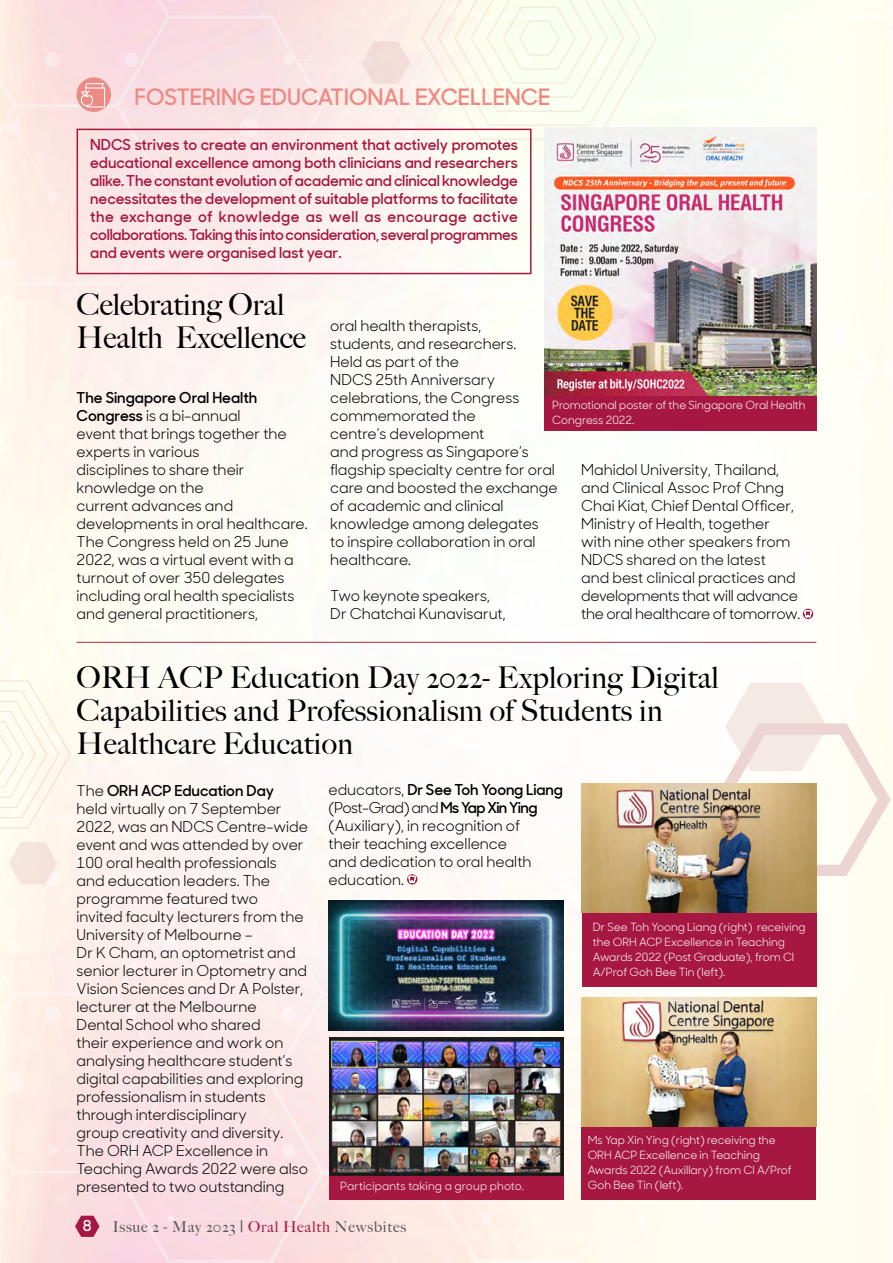
<style>
.page{position:relative;width:893px;height:1263px;background:#fff}
.page>*{position:absolute;margin:0;border:0;box-sizing:border-box;transform-origin:0 0}
.t1{font:500 30px/33px "Big Caslon";letter-spacing:.01em;color:#000}
.t2{font:600 22.5px "Sharp Sans Display No 1";color:#ec8a85}
.t3{font:15px/18px "Sharp Sans Display No 1";color:#000}
.t4{font:600 15px/18px "Sharp Sans Display No 1";letter-spacing:-.015em;color:#a61841;text-align:justify}
.t5{font:500 15px "Big Caslon";letter-spacing:.05em;color:#575756}
.t6{font:600 15px "Sharp Sans Display No 1";color:#fff}
.t7{font:11.25px/15px "Sharp Sans Display No 1";color:#fff}
.s1{font-weight:600}
.s2{color:#a61841}
</style>
<div class="page">
<img style="left:0;top:0;width:893px;height:1263px">
<svg style="left:75px;top:1216px;width:25px;height:21px"></svg>
<div style="left:329px;top:1175px;width:234px;height:24px;background:#a61841"></div>
<div style="left:544px;top:363px;width:272px;height:68px;background:#a61841"></div>
<svg style="left:77px;top:77px;width:34px;height:35px"></svg>
<svg style="left:81px;top:83px;width:24px;height:24px"></svg>
<hr style="left:77px;top:642px;width:739px;height:1px;background:#a82a43">
<img style="left:329px;top:1037px;width:234px;height:138px">
<svg style="left:714px;top:682px;width:176px;height:194px"></svg>
<img style="left:329px;top:901px;width:235px;height:129px">
<svg style="left:421px;top:0;width:237px;height:141px"></svg>
<svg style="left:0;top:679px;width:72px;height:150px"></svg>
<svg style="left:9px;top:842px;width:48px;height:42px;background:#f7e8df"></svg>
<svg style="left:361px;top:41px;width:49px;height:43px;background:#f4e1dc"></svg>
<div style="left:77px;top:129px;width:454px;height:145px;border:2px solid #a61841"></div>
<img style="left:544px;top:128px;width:272px;height:267px">
<div style="left:582px;top:908px;width:234px;height:79px;background:#a61841"></div>
<img style="left:582px;top:783px;width:234px;height:130px">
<svg style="left:803px;top:609px;width:10px;height:10px"></svg>
<svg style="left:804px;top:610px;width:8px;height:11px"></svg>
<svg style="left:407px;top:874px;width:10px;height:10px"></svg>
<svg style="left:408px;top:875px;width:8px;height:11px"></svg>
<div style="left:582px;top:1121px;width:234px;height:78px;background:#a61841"></div>
<img style="left:582px;top:997px;width:234px;height:129px">
<h2 class="t2" style="left:134px;top:79px;width:417px">FOSTERING EDUCATIONAL EXCELLENCE</h2>
<p class="t4" style="left:90px;top:135px;width:429px">NDCS strives to create an environment that actively promotes educational excellence among both clinicians and researchers alike. The constant evolution of academic and clinical knowledge necessitates the development of suitable platforms to facilitate the exchange of knowledge as well as encourage active collaborations. Taking this into consideration, several programmes and events were organised last year.</p>
<h1 class="t1" style="left:77px;top:287px;width:231px">Celebrating Oral<br>Health Excellence</h1>
<p class="t3" style="left:330px;top:315px;width:229px">oral health therapists,<br>students, and researchers.<br>Held as part of the<br>NDCS 25th Anniversary celebrations, the Congress commemorated the<br>centre’s development<br>and progress as Singapore’s flagship specialty centre for oral care and boosted the exchange of academic and clinical knowledge among delegates<br>to inspire collaboration in oral healthcare.</p>
<p class="t3" style="left:330px;top:585px;width:177px">Two keynote speakers,<br>Dr Chatchai Kunavisarut,</p>
<p class="t3" style="left:77px;top:387px;width:233px"><span class="s1">The Singapore Oral Health<br>Congress</span> is a bi-annual<br>event that brings together the experts in various<br>disciplines to share their knowledge on the<br>current advances and developments in oral healthcare.<br>The Congress held on 25 June<br>2022, was a virtual event with a turnout of over 350 delegates including oral health specialists and general practitioners,</p>
<p class="t7" style="left:552px;top:397px;width:255px">Promotional poster of the Singapore Oral Health<br>Congress 2022.</p>
<p class="t3" style="left:581px;top:459px;width:221px">Mahidol University, Thailand, and Clinical Assoc Prof Chng<br>Chai Kiat, Chief Dental Officer,<br>Ministry of Health, together with nine other speakers from<br>NDCS shared on the latest<br>and best clinical practices and developments that will advance the oral healthcare of tomorrow.</p>
<h1 class="t1" style="left:77px;top:660px;width:644px">ORH ACP Education Day 2022- Exploring Digital<br>Capabilities and Professionalism of Students in<br>Healthcare Education</h1>
<p class="t3" style="left:77px;top:780px;width:233px">The <span class="s1">ORH ACP Education Day </span>held virtually on 7 September<br>2022, was an NDCS Centre-wide event and was attended by over<br>100 oral health professionals and education leaders. The programme featured two<br>invited faculty lecturers from the<br>University of Melbourne –<br>Dr K Cham, an optometrist and senior lecturer in Optometry and<br>Vision Sciences and Dr A Polster, lecturer at the Melbourne<br>Dental School who shared<br>their experience and work on analysing healthcare student’s digital capabilities and exploring professionalism in students through interdisciplinary<br>group creativity and diversity.<br>The ORH ACP Excellence in<br>Teaching Awards 2022 were also presented to two outstanding</p>
<p class="t3" style="left:328px;top:779px;width:236px">educators, <span class="s1">Dr See Toh Yoong Liang </span>(Post-Grad) and <span class="s1">Ms Yap Xin Ying </span>(Auxiliary), in recognition of<br>their teaching excellence<br>and dedication to oral health education.</p>
<p class="t7" style="left:340px;top:1178px;width:185px">Participants taking a group photo.</p>
<p class="t6" style="left:83px;top:1214px;width:10px">8</p>
<p class="t5" style="left:113px;top:1214px;width:295px">Issue 2 - May 2023 | <span class="s2">Oral Health</span> Newsbites</p>
<p class="t7" style="left:593px;top:919px;width:214px">Dr See Toh Yoong Liang (right) receiving the ORH ACP Excellence in Teaching Awards 2022 (Post Graduate), from Cl A/Prof Goh Bee Tin (left).</p>
<p class="t7" style="left:588px;top:1131px;width:205px">Ms Yap Xin Ying (right) receiving the<br>ORH ACP Excellence in Teaching<br>Awards 2022 (Auxillary) from Cl A/Prof<br>Goh Bee Tin (left).</p>
</div>
